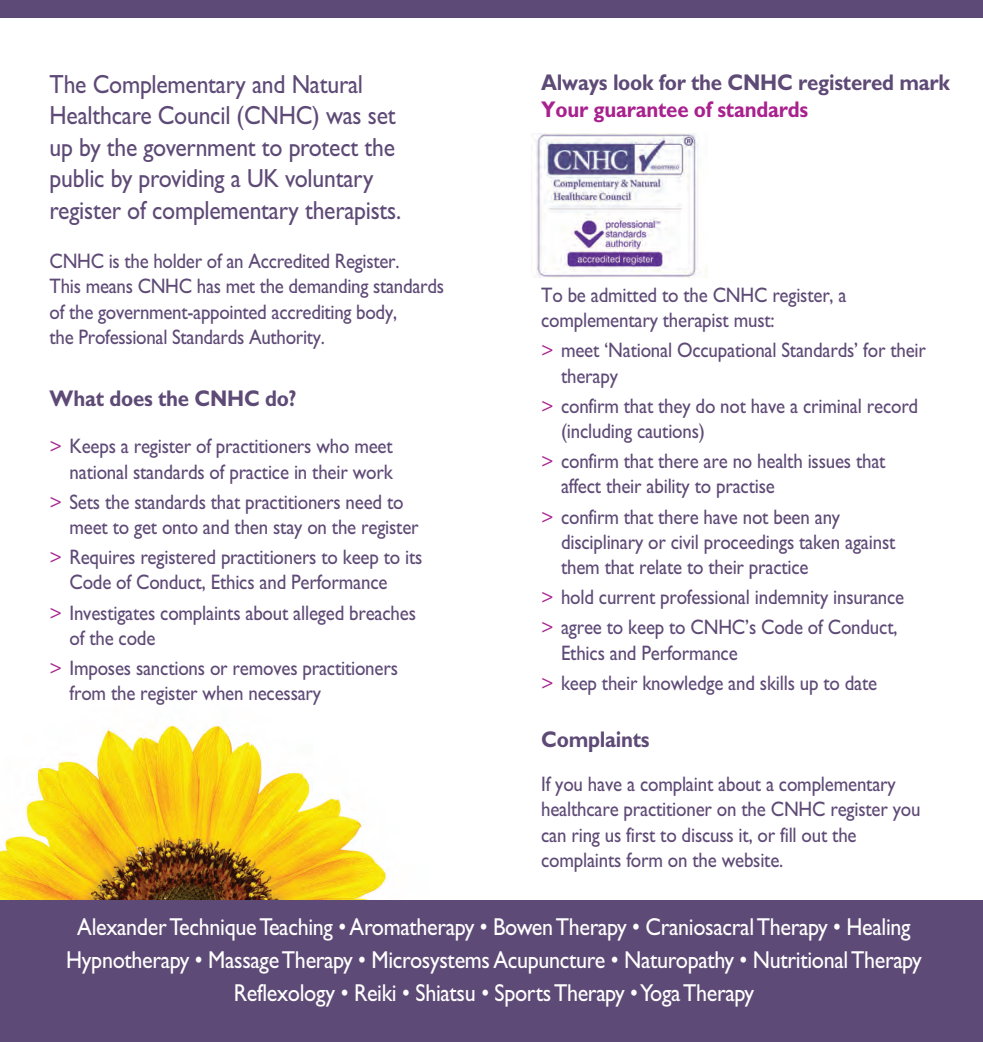
<style>
.page{position:relative;width:983px;height:1042px;background:#fff}
.page>*{position:absolute;margin:0;border:0;box-sizing:border-box;transform-origin:0 0}
.t1{font:26.25px/31.5px "Gill Sans";letter-spacing:-.01em;color:#5e4a76;scale:.9 1}
.t2{font:24.5px/33.2px "Gill Sans";letter-spacing:-.015em;color:#fff;text-align:center;scale:.9 1}
.t3{font:700 22.75px "M Gill Sans";letter-spacing:-.01em;color:#5e4a76;scale:.9 1}
.t4{font:700 22.75px "M Gill Sans";letter-spacing:-.01em;color:#a8218e;scale:.9 1}
.t5{font:21px/25.2px "M Gill Sans";letter-spacing:-.01em;color:#5e4a76;scale:.9 1}
.s1{color:#a8218e}
</style>
<div class="page">
<img style="left:0;top:726px;width:386px;height:174px">
<div style="left:0;top:0;width:982px;height:18px;background:#5e4a76"></div>
<div style="left:0;top:900px;width:982px;height:142px;background:#5e4a76"></div>
<img style="left:531px;top:134px;width:176px;height:144px">
<p class="t1" style="left:50px;top:68px;width:392px">The Complementary and Natural Healthcare Council (CNHC) was set up by the government to protect the public by providing a UK voluntary register of complementary therapists.</p>
<p class="t5" style="left:50px;top:251px;width:439px">CNHC is the holder of an Accredited Register.<br>This means CNHC has met the demanding standards of the government-appointed accrediting body,<br>the Professional Standards Authority.</p>
<p class="t3" style="left:50px;top:391px;width:275px">What does the CNHC do?</p>
<p class="t5" style="left:50px;top:436px;width:382px;text-align:right"><span class="s1">&gt;</span> Keeps a register of practitioners who meet national standards of practice in their work</p>
<p class="t5" style="left:69px;top:491px;width:389px;text-indent:-20px"><span class="s1">&gt;</span> Sets the standards that practitioners need to meet to get onto and then stay on the register</p>
<p class="t5" style="left:69px;top:547px;width:393px;text-indent:-20px"><span class="s1">&gt;</span> Requires registered practitioners to keep to its<br>Code of Conduct, Ethics and Performance</p>
<p class="t5" style="left:69px;top:602px;width:386px;text-indent:-20px"><span class="s1">&gt;</span> Investigates complaints about alleged breaches of the code</p>
<p class="t5" style="left:69px;top:657px;width:366px;text-indent:-20px"><span class="s1">&gt;</span> Imposes sanctions or removes practitioners from the register when necessary</p>
<p class="t3" style="left:541px;top:74px;width:455px">Always look for the CNHC registered mark</p>
<p class="t4" style="left:541px;top:102px;width:298px">Your guarantee of standards</p>
<p class="t5" style="left:541px;top:285px;width:341px">To be admitted to the CNHC register, a complementary therapist must:</p>
<p class="t5" style="left:561px;top:340px;width:407px;text-indent:-20px"><span class="s1">&gt;</span> meet ‘National Occupational Standards’ for their therapy</p>
<p class="t5" style="left:561px;top:395px;width:398px;text-indent:-20px"><span class="s1">&gt;</span> confirm that they do not have a criminal record (including cautions)</p>
<p class="t5" style="left:561px;top:451px;width:362px;text-indent:-20px"><span class="s1">&gt;</span> confirm that there are no health issues that affect their ability to practise</p>
<p class="t5" style="left:561px;top:506px;width:373px;text-indent:-20px"><span class="s1">&gt;</span> confirm that there have not been any disciplinary or civil proceedings taken against them that relate to their practice</p>
<p class="t5" style="left:541px;top:584px;width:405px;line-height:30.1px"><span class="s1">&gt;</span> hold current professional indemnity insurance <span class="s1">&gt;</span> agree to keep to CNHC’s Code of Conduct,</p>
<p class="t5" style="left:541px;top:640px;width:375px;line-height:30.1px;text-indent:20px">Ethics and Performance<br><span class="s1">&gt;</span> keep their knowledge and skills up to date</p>
<p class="t3" style="left:541px;top:731px;width:122px">Complaints</p>
<p class="t5" style="left:541px;top:774px;width:423px">If you have a complaint about a complementary healthcare practitioner on the CNHC register you can ring us first to discuss it, or fill out the complaints form on the website.</p>
<p class="t2" style="left:66px;top:910px;width:951px">Alexander Technique Teaching • Aromatherapy • Bowen Therapy • Craniosacral Therapy • Healing<br>Hypnotherapy • Massage Therapy • Microsystems Acupuncture • Naturopathy • Nutritional Therapy<br>Reflexology • Reiki • Shiatsu • Sports Therapy • Yoga Therapy</p>
</div>
